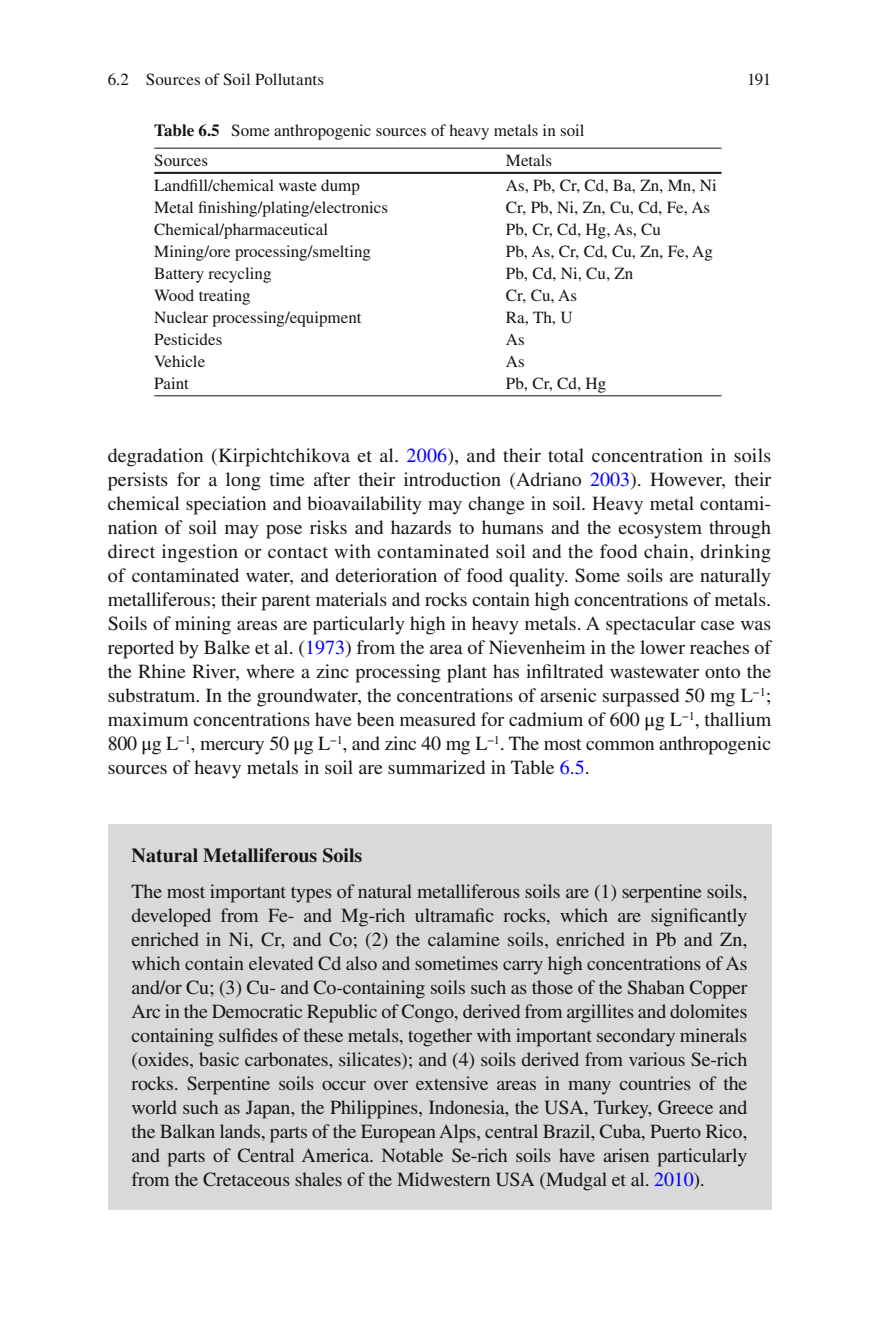
<style>
.page{position:relative;width:879px;height:1333px;background:#fff}
.page>*{position:absolute;margin:0;border:0;box-sizing:border-box;transform-origin:0 0}
.t1{font:20px/24px "Times";letter-spacing:-.01em;color:#131413;text-align:justify}
.t2{font:700 20px "Times";color:#131413}
.t3{font:17px/30.2px "Times";color:#131413}
.s1{font-weight:700}
.s2{color:#00f}
.s3{font-family:"STIX General"}
</style>
<div class="page">
<hr style="left:154px;top:148px;width:352px;height:1px;background:#131413">
<hr style="left:154px;top:172px;width:352px;height:2px;background:#131413">
<hr style="left:506px;top:148px;width:215px;height:1px;background:#131413">
<hr style="left:506px;top:172px;width:215px;height:2px;background:#131413">
<hr style="left:506px;top:395px;width:215px;height:1px;background:#131413">
<hr style="left:154px;top:395px;width:352px;height:1px;background:#131413">
<div style="left:108px;top:824px;width:663px;height:386px;background:#d9d9d9"></div>
<p class="t3" style="left:108px;top:66px;width:218px">6.2 Sources of Soil Pollutants</p>
<p class="t3" style="left:154px;top:116px;width:432px"><span class="s1">Table 6.5</span> Some anthropogenic sources of heavy metals in soil<br>Sources</p>
<p class="t3" style="left:506px;top:147px;width:48px">Metals</p>
<p class="t3" style="left:154px;top:172px;width:207px">Landfill/chemical waste dump</p>
<p class="t3" style="left:506px;top:172px;width:212px">As, Pb, Cr, Cd, Ba, Zn, Mn, Ni</p>
<p class="t3" style="left:154px;top:194px;width:235px">Metal finishing/plating/electronics</p>
<p class="t3" style="left:506px;top:194px;width:206px">Cr, Pb, Ni, Zn, Cu, Cd, Fe, As</p>
<p class="t3" style="left:154px;top:216px;width:175px">Chemical/pharmaceutical</p>
<p class="t3" style="left:506px;top:216px;width:157px">Pb, Cr, Cd, Hg, As, Cu</p>
<p class="t3" style="left:154px;top:238px;width:218px">Mining/ore processing/smelting</p>
<p class="t3" style="left:506px;top:238px;width:209px">Pb, As, Cr, Cd, Cu, Zn, Fe, Ag</p>
<p class="t3" style="left:154px;top:260px;width:119px">Battery recycling</p>
<p class="t3" style="left:506px;top:260px;width:129px">Pb, Cd, Ni, Cu, Zn</p>
<p class="t3" style="left:154px;top:282px;width:98px">Wood treating</p>
<p class="t3" style="left:506px;top:282px;width:73px">Cr, Cu, As</p>
<p class="t3" style="left:154px;top:304px;width:209px">Nuclear processing/equipment</p>
<p class="t3" style="left:506px;top:304px;width:68px">Ra, Th, U</p>
<p class="t3" style="left:154px;top:326px;width:69px">Pesticides</p>
<p class="t3" style="left:506px;top:326px;width:20px">As</p>
<p class="t3" style="left:154px;top:348px;width:52px">Vehicle</p>
<p class="t3" style="left:506px;top:348px;width:20px">As</p>
<p class="t3" style="left:154px;top:370px;width:36px">Paint</p>
<p class="t3" style="left:506px;top:370px;width:102px">Pb, Cr, Cd, Hg</p>
<p class="t3" style="left:747px;top:66px;width:26px">191</p>
<p class="t1" style="left:108px;top:445px;width:665px">degradation (Kirpichtchikova et al. <span class="s2">2006</span> ), and their total concentration in soils persists for a long time after their introduction (Adriano <span class="s2">2003</span> ). However, their chemical speciation and bioavailability may change in soil. Heavy metal contami&shy;nation of soil may pose risks and hazards to humans and the ecosystem through direct ingestion or contact with contaminated soil and the food chain, drinking of contaminated water, and deterioration of food quality. Some soils are naturally metalliferous; their parent materials and rocks contain high concentrations of metals.<br>Soils of mining areas are particularly high in heavy metals. A spectacular case was reported by Balke et al. ( <span class="s2">1973</span> ) from the area of Nievenheim in the lower reaches of the Rhine River, where a zinc processing plant has infiltrated wastewater onto the substratum. In the groundwater, the concentrations of arsenic surpassed 50 mg L <sup>−1</sup> ; maximum concentrations have been measured for cadmium of 600 <span class="s3">μ</span>g L <sup>−1</sup> , thallium 800 <span class="s3">μ</span>g L <sup>−1</sup> , mercury 50 <span class="s3">μ</span>g L <sup>−1</sup> , and zinc 40 mg L <sup>−1</sup> . The most common anthropogenic sources of heavy metals in soil are summarized in Table <span class="s2">6.5</span> .</p>
<p class="t2" style="left:132px;top:848px;width:232px">Natural Metalliferous Soils</p>
<p class="t1" style="left:132px;top:881px;width:617px">The most important types of natural metalliferous soils are (1) serpentine soils, developed from Fe- and Mg-rich ultramafic rocks, which are significantly enriched in Ni, Cr, and Co; (2) the calamine soils, enriched in Pb and Zn, which contain elevated Cd also and sometimes carry high concentrations of As and/or Cu; (3) Cu- and Co-containing soils such as those of the Shaban Copper Arc in the Democratic Republic of Congo, derived from argillites and dolomites containing sulfides of these metals, together with important secondary minerals (oxides, basic carbonates, silicates); and (4) soils derived from various Se-rich rocks. Serpentine soils occur over extensive areas in many countries of the world such as Japan, the Philippines, Indonesia, the USA, Turkey, Greece and the Balkan lands, parts of the European Alps, central Brazil, Cuba, Puerto Rico, and parts of Central America. Notable Se-rich soils have arisen particularly from the Cretaceous shales of the Midwestern USA (Mudgal et al. <span class="s2">2010</span> ).</p>
</div>
